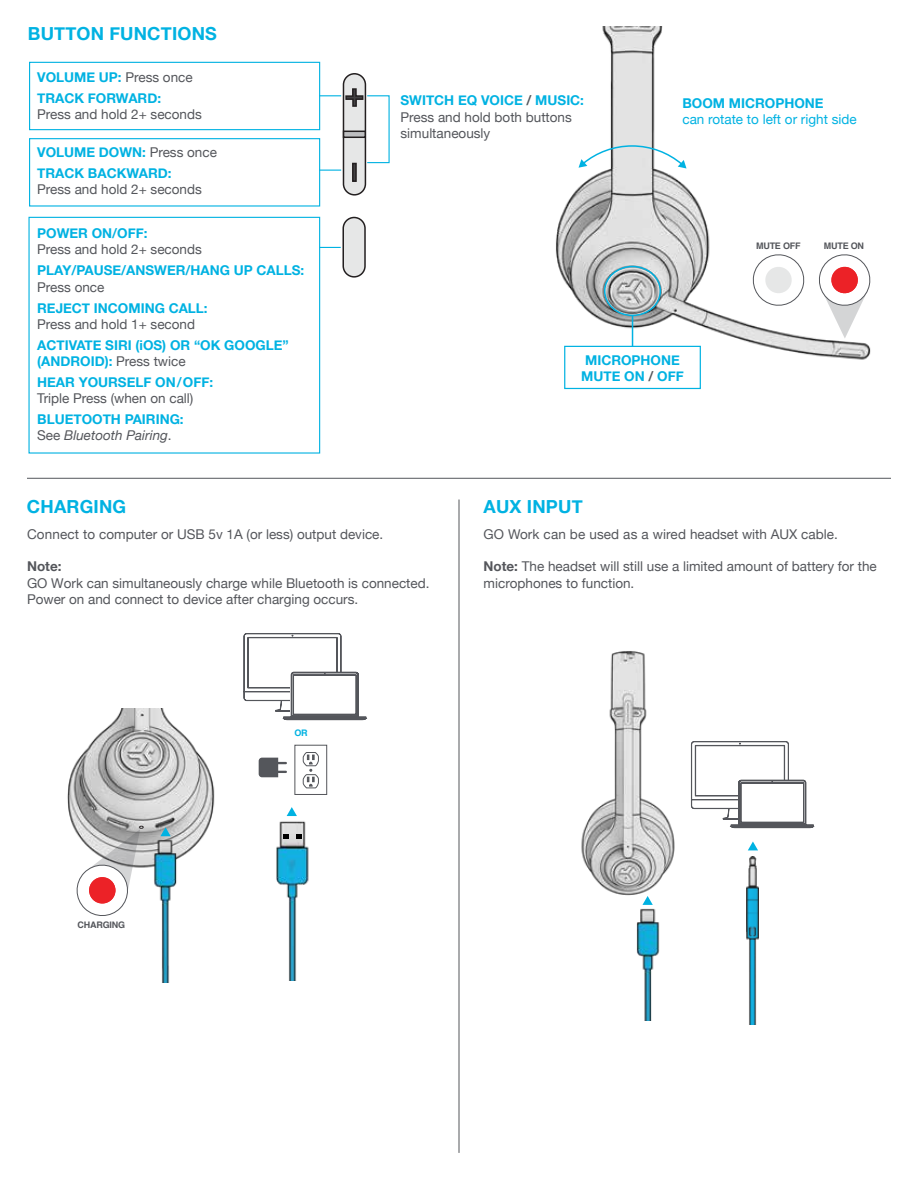
<style>
.page{position:relative;width:918px;height:1188px;background:#fff}
.page>*{position:absolute;margin:0;border:0;box-sizing:border-box;transform-origin:0 0}
.t1{font:700 18px "Helvetica Neue";letter-spacing:.01em;color:#00b2e2}
.t2{font:13.5px/16.2px "Helvetica Neue";color:#54565b}
.t3{font:700 13.5px/16.2px "Helvetica Neue";color:#00b2e2}
.t4{font:13.5px "Helvetica Neue";color:#00b2e2}
.t5{font:700 13.5px "Helvetica Neue";color:#54565b}
.t6{font:700 9px "Helvetica";letter-spacing:-.025em;color:#54565b}
.t7{font:700 9px "Helvetica";color:#00b2e2}
.s1{font-weight:400;color:#54565b}
.s2{font-weight:400;font-style:italic;color:#54565b}
.s3{font-weight:700;color:#00b2e2}
.s4{font-weight:700}
.s5{color:#54565b}
</style>
<div class="page">
<hr style="left:27px;top:478px;width:864px;height:1px;background:#54565b">
<hr style="left:459px;top:500px;width:1px;height:653px;background:#54565b">
<div style="left:29px;top:62px;width:291px;height:68px;border:1px solid #00b2e2"></div>
<div style="left:28px;top:217px;width:292px;height:237px;border:1px solid #00b2e2"></div>
<div style="left:29px;top:138px;width:291px;height:69px;border:1px solid #00b2e2"></div>
<svg style="left:320px;top:247px;width:21px;height:1px"></svg>
<svg style="left:319px;top:170px;width:22px;height:1px"></svg>
<img style="left:556px;top:27px;width:315px;height:333px">
<svg style="left:816px;top:253px;width:55px;height:86px"></svg>
<svg style="left:750px;top:253px;width:57px;height:55px"></svg>
<hr style="left:632px;top:316px;width:1px;height:31px;background:#00b2e2">
<div style="left:604px;top:266px;width:57px;height:50px;border:2px solid #00b2e2;border-radius:50%"></div>
<div style="left:564px;top:346px;width:137px;height:43px;border:1px solid #00b2e2"></div>
<img style="left:67px;top:709px;width:148px;height:159px">
<div style="left:294px;top:745px;width:33px;height:50px;background:#fff;border:1px solid #54565b"></div>
<svg style="left:303px;top:752px;width:16px;height:37px"></svg>
<svg style="left:259px;top:758px;width:28px;height:19px"></svg>
<svg style="left:243px;top:633px;width:125px;height:88px"></svg>
<div style="left:293px;top:675px;width:63px;height:40px;border:1px solid #54565b"></div>
<svg style="left:73px;top:826px;width:71px;height:90px"></svg>
<img style="left:145px;top:817px;width:49px;height:166px">
<img style="left:581px;top:651px;width:177px;height:244px">
<img style="left:620px;top:890px;width:56px;height:131px">
<img style="left:746px;top:857px;width:13px;height:167px">
<svg style="left:691px;top:741px;width:124px;height:89px"></svg>
<div style="left:741px;top:783px;width:63px;height:40px;border:1px solid #54565b"></div>
<img style="left:276px;top:807px;width:33px;height:174px">
<svg style="left:283px;top:834px;width:6px;height:5px"></svg>
<svg style="left:296px;top:834px;width:5px;height:5px"></svg>
<div style="left:343px;top:74px;width:22px;height:121px;background:#e6e7e7;border-radius:11px"></div>
<div style="left:343px;top:73px;width:23px;height:123px;border:2px solid #231f20;border-radius:11px"></div>
<svg style="left:319px;top:88px;width:45px;height:20px"></svg>
<svg style="left:352px;top:163px;width:5px;height:19px"></svg>
<svg style="left:343px;top:131px;width:23px;height:7px"></svg>
<div style="left:343px;top:218px;width:22px;height:59px;background:#e6e7e7;border-radius:11px"></div>
<div style="left:342px;top:217px;width:24px;height:61px;border:2px solid #231f20;border-radius:11px"></div>
<svg style="left:579px;top:144px;width:108px;height:25px"></svg>
<h1 class="t1" style="left:28px;top:20px;width:191px">BUTTON FUNCTIONS</h1>
<p class="t3" style="left:37px;top:67px;width:157px;line-height:21px">VOLUME UP: <span class="s1">Press once<br></span>TRACK FORWARD:</p>
<p class="t2" style="left:37px;top:107px;width:166px">Press and hold 2+ seconds</p>
<p class="t3" style="left:37px;top:142px;width:181px;line-height:21px">VOLUME DOWN: <span class="s1">Press once<br></span>TRACK BACKWARD:</p>
<p class="t2" style="left:37px;top:182px;width:166px">Press and hold 2+ seconds</p>
<p class="t3" style="left:37px;top:226px;width:112px">POWER ON/OFF:</p>
<p class="t2" style="left:37px;top:242px;width:166px">Press and hold 2+ seconds</p>
<p class="t3" style="left:37px;top:263px;width:269px">PLAY/PAUSE/ANSWER/HANG UP CALLS:</p>
<p class="t2" style="left:37px;top:279px;width:69px">Press once</p>
<p class="t3" style="left:37px;top:300px;width:172px">REJECT INCOMING CALL:</p>
<p class="t2" style="left:37px;top:317px;width:159px">Press and hold 1+ second</p>
<p class="t3" style="left:37px;top:337px;width:253px">ACTIVATE SIRI (iOS) OR “OK GOOGLE” (ANDROID): <span class="s1">Press twice</span></p>
<p class="t3" style="left:37px;top:374px;width:177px">HEAR YOURSELF ON/OFF:</p>
<p class="t2" style="left:37px;top:391px;width:158px">Triple Press (when on call)</p>
<p class="t3" style="left:37px;top:412px;width:148px">BLUETOOTH PAIRING:<br><span class="s1">See</span> <span class="s2">Bluetooth Pairing</span><span class="s1">.</span></p>
<p class="t2" style="left:401px;top:93px;width:185px"><span class="s3">SWITCH EQ VOICE</span> <span class="s4">/</span> <span class="s3">MUSIC:<br></span>Press and hold both buttons simultaneously</p>
<p class="t3" style="left:682px;top:95px;width:143px">BOOM MICROPHONE</p>
<p class="t4" style="left:682px;top:109px;width:176px">can rotate to left or right side</p>
<p class="t6" style="left:756px;top:238px;width:46px">MUTE OFF</p>
<p class="t6" style="left:824px;top:238px;width:42px">MUTE ON</p>
<p class="t3" style="left:581px;top:352px;width:104px">MICROPHONE<br>MUTE ON <span class="s5">/</span> OFF</p>
<h1 class="t1" style="left:27px;top:493px;width:101px">CHARGING</h1>
<p class="t2" style="left:27px;top:527px;width:358px">Connect to computer or USB 5v 1A (or less) output device.</p>
<p class="t5" style="left:27px;top:556px;width:36px">Note:</p>
<p class="t2" style="left:27px;top:575px;width:404px">GO Work can simultaneously charge while Bluetooth is connected.<br>Power on and connect to device after charging occurs.</p>
<p class="t7" style="left:294px;top:725px;width:15px">OR</p>
<h1 class="t1" style="left:484px;top:493px;width:101px">AUX INPUT</h1>
<p class="t2" style="left:484px;top:527px;width:356px">GO Work can be used as a wired headset with AUX cable.</p>
<p class="t2" style="left:484px;top:559px;width:395px"><span class="s4">Note:</span> The headset will still use a limited amount of battery for the microphones to function.</p>
<p class="t6" style="left:78px;top:918px;width:49px">CHARGING</p>
</div>
